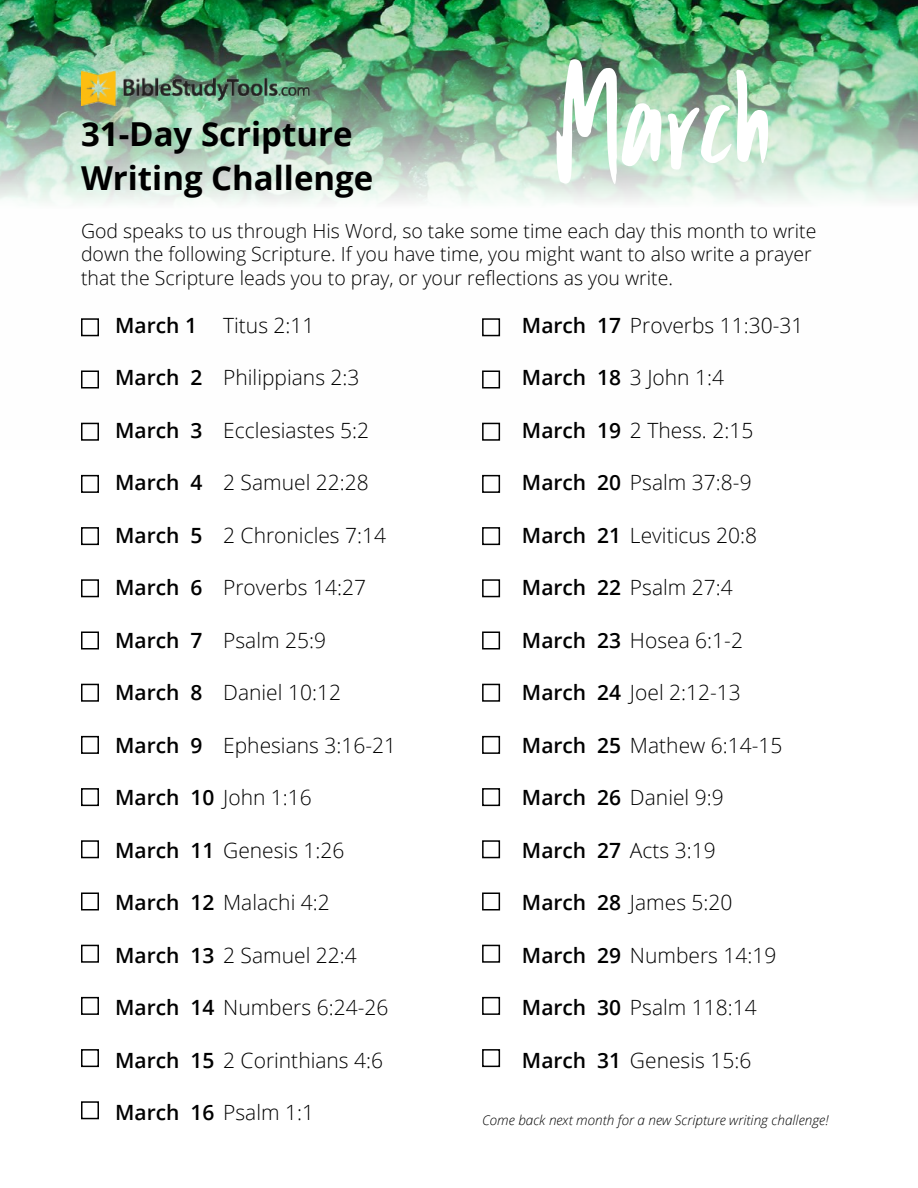
<style>
.page{position:relative;width:918px;height:1188px;background:#fff}
.page>*{position:absolute;margin:0;border:0;box-sizing:border-box;transform-origin:0 0}
.t1{font:156px "Bush Market";color:#fff}
.t2{font:700 33px/43.5px "Open Sans";color:#000}
.t3{font:300 21px "Open Sans";color:#000}
.t4{font:300 19.5px/23.4px "Open Sans";color:#000}
.t5{font:italic 300 13.5px "Open Sans";color:#000}
.s1{font-weight:600}
</style>
<div class="page">
<img style="left:0;top:0;width:918px;height:441px">
<img style="left:81px;top:70px;width:229px;height:36px">
<div style="left:81px;top:318px;width:18px;height:18px;border:2px solid #000"></div>
<div style="left:81px;top:370px;width:18px;height:18px;border:2px solid #000"></div>
<div style="left:81px;top:423px;width:18px;height:18px;border:2px solid #000"></div>
<div style="left:81px;top:475px;width:18px;height:18px;border:2px solid #000"></div>
<div style="left:81px;top:527px;width:18px;height:18px;border:2px solid #000"></div>
<div style="left:81px;top:579px;width:18px;height:18px;border:2px solid #000"></div>
<div style="left:81px;top:632px;width:18px;height:18px;border:2px solid #000"></div>
<div style="left:81px;top:684px;width:18px;height:18px;border:2px solid #000"></div>
<div style="left:81px;top:736px;width:18px;height:18px;border:2px solid #000"></div>
<div style="left:81px;top:788px;width:18px;height:18px;border:2px solid #000"></div>
<div style="left:81px;top:840px;width:18px;height:18px;border:2px solid #000"></div>
<div style="left:81px;top:892px;width:18px;height:18px;border:2px solid #000"></div>
<div style="left:81px;top:945px;width:18px;height:18px;border:2px solid #000"></div>
<div style="left:81px;top:997px;width:18px;height:18px;border:2px solid #000"></div>
<div style="left:482px;top:318px;width:18px;height:18px;border:2px solid #000"></div>
<div style="left:482px;top:370px;width:18px;height:18px;border:2px solid #000"></div>
<div style="left:482px;top:423px;width:18px;height:18px;border:2px solid #000"></div>
<div style="left:482px;top:475px;width:18px;height:18px;border:2px solid #000"></div>
<div style="left:482px;top:527px;width:18px;height:18px;border:2px solid #000"></div>
<div style="left:482px;top:579px;width:18px;height:18px;border:2px solid #000"></div>
<div style="left:482px;top:632px;width:18px;height:18px;border:2px solid #000"></div>
<div style="left:482px;top:684px;width:18px;height:18px;border:2px solid #000"></div>
<div style="left:482px;top:736px;width:18px;height:18px;border:2px solid #000"></div>
<div style="left:482px;top:788px;width:18px;height:18px;border:2px solid #000"></div>
<div style="left:482px;top:840px;width:18px;height:18px;border:2px solid #000"></div>
<div style="left:482px;top:892px;width:18px;height:18px;border:2px solid #000"></div>
<div style="left:482px;top:945px;width:18px;height:18px;border:2px solid #000"></div>
<div style="left:482px;top:997px;width:18px;height:18px;border:2px solid #000"></div>
<div style="left:81px;top:1049px;width:18px;height:18px;border:2px solid #000"></div>
<div style="left:81px;top:1101px;width:18px;height:18px;border:2px solid #000"></div>
<div style="left:482px;top:1049px;width:18px;height:18px;border:2px solid #000"></div>
<p class="t2" style="left:81px;top:112px;width:294px">31-Day Scripture<br>Writing Challenge</p>
<p class="t1" style="left:553px;top:10px;width:219px">March</p>
<p class="t4" style="left:81px;top:219px;width:737px">God speaks to us through His Word, so take some time each day this month to write down the following Scripture. If you have time, you might want to also write a prayer that the Scripture leads you to pray, or your reflections as you write.</p>
<p class="t3" style="left:115px;top:311px;width:201px"><span class="s1">March 1</span> Titus 2:11</p>
<p class="t3" style="left:115px;top:363px;width:246px"><span class="s1">March 2</span> Philippians 2:3</p>
<p class="t3" style="left:115px;top:416px;width:256px"><span class="s1">March 3</span> Ecclesiastes 5:2</p>
<p class="t3" style="left:115px;top:468px;width:255px"><span class="s1">March 4</span> 2 Samuel 22:28</p>
<p class="t3" style="left:115px;top:521px;width:272px"><span class="s1">March 5</span> 2 Chronicles 7:14</p>
<p class="t3" style="left:115px;top:573px;width:252px"><span class="s1">March 6</span> Proverbs 14:27</p>
<p class="t3" style="left:115px;top:626px;width:212px"><span class="s1">March 7</span> Psalm 25:9</p>
<p class="t3" style="left:115px;top:678px;width:227px"><span class="s1">March 8</span> Daniel 10:12</p>
<p class="t3" style="left:115px;top:731px;width:283px"><span class="s1">March 9</span> Ephesians 3:16-21</p>
<p class="t3" style="left:115px;top:783px;width:198px"><span class="s1">March 10</span> John 1:16</p>
<p class="t3" style="left:115px;top:836px;width:231px"><span class="s1">March 11</span> Genesis 1:26</p>
<p class="t3" style="left:115px;top:888px;width:216px"><span class="s1">March 12</span> Malachi 4:2</p>
<p class="t3" style="left:115px;top:941px;width:243px"><span class="s1">March 13</span> 2 Samuel 22:4</p>
<p class="t3" style="left:115px;top:993px;width:275px"><span class="s1">March 14</span> Numbers 6:24-26</p>
<p class="t3" style="left:115px;top:1046px;width:270px"><span class="s1">March 15</span> 2 Corinthians 4:6</p>
<p class="t3" style="left:115px;top:1098px;width:200px"><span class="s1">March 16</span> Psalm 1:1</p>
<p class="t3" style="left:522px;top:311px;width:283px"><span class="s1">March 17</span> Proverbs 11:30-31</p>
<p class="t3" style="left:522px;top:363px;width:204px"><span class="s1">March 18</span> 3 John 1:4</p>
<p class="t3" style="left:522px;top:416px;width:233px"><span class="s1">March 19</span> 2 Thess. 2:15</p>
<p class="t3" style="left:522px;top:468px;width:231px"><span class="s1">March 20</span> Psalm 37:8-9</p>
<p class="t3" style="left:522px;top:521px;width:237px"><span class="s1">March 21</span> Leviticus 20:8</p>
<p class="t3" style="left:522px;top:573px;width:212px"><span class="s1">March 22</span> Psalm 27:4</p>
<p class="t3" style="left:522px;top:626px;width:223px"><span class="s1">March 23</span> Hosea 6:1-2</p>
<p class="t3" style="left:522px;top:678px;width:220px"><span class="s1">March 24</span> Joel 2:12-13</p>
<p class="t3" style="left:522px;top:731px;width:262px"><span class="s1">March 25</span> Mathew 6:14-15</p>
<p class="t3" style="left:522px;top:783px;width:203px"><span class="s1">March 26</span> Daniel 9:9</p>
<p class="t3" style="left:522px;top:836px;width:195px"><span class="s1">March 27</span> Acts 3:19</p>
<p class="t3" style="left:522px;top:888px;width:212px"><span class="s1">March 28</span> James 5:20</p>
<p class="t3" style="left:522px;top:941px;width:256px"><span class="s1">March 29</span> Numbers 14:19</p>
<p class="t3" style="left:522px;top:993px;width:236px"><span class="s1">March 30</span> Psalm 118:14</p>
<p class="t3" style="left:522px;top:1046px;width:231px"><span class="s1">March 31</span> Genesis 15:6</p>
<p class="t5" style="left:482px;top:1110px;width:348px">Come back next month for a new Scripture writing challenge!</p>
</div>
